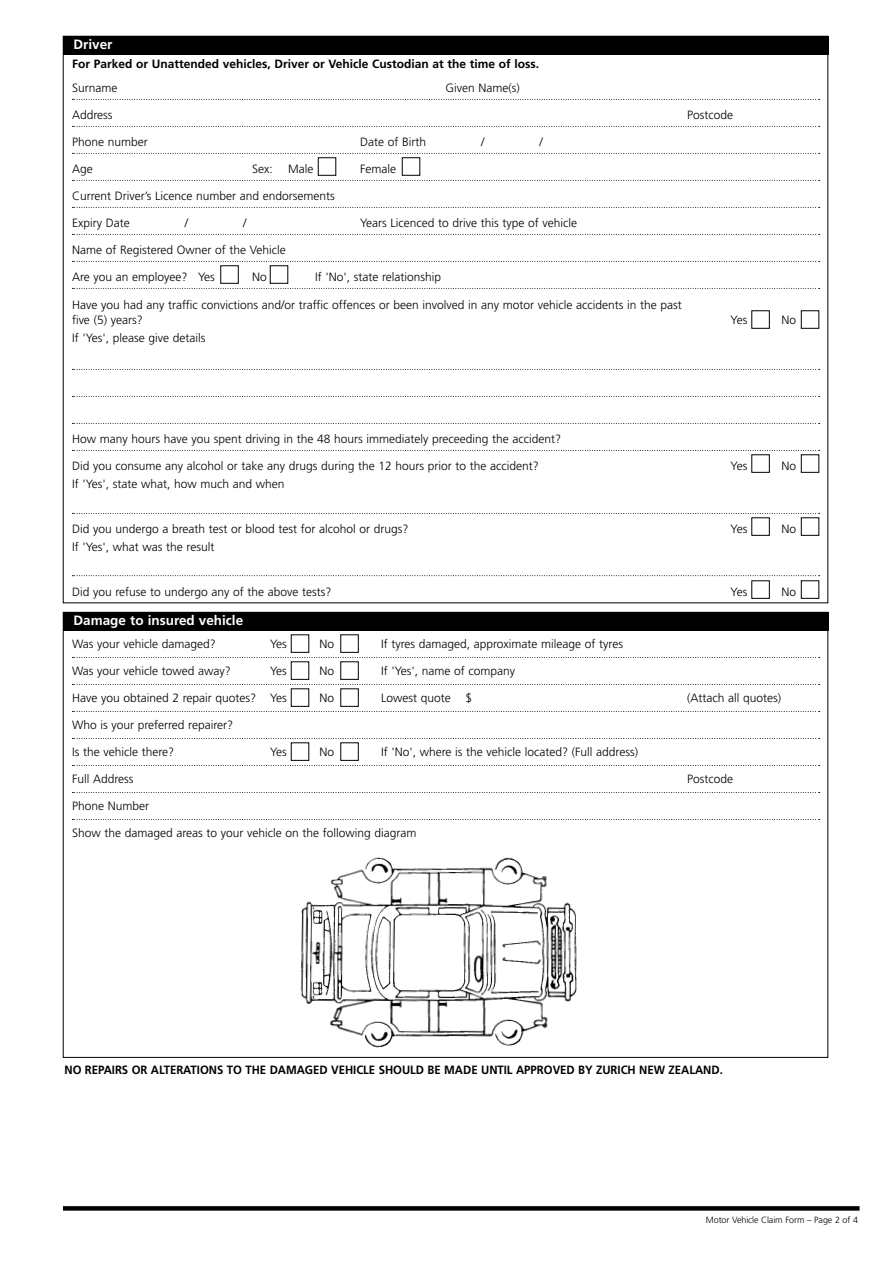
<style>
.page{position:relative;width:893px;height:1263px;background:#fff}
.page>*{position:absolute;margin:0;border:0;box-sizing:border-box;transform-origin:0 0}
.t1{font:700 13.5px "Frutiger";color:#fff}
.t2{font:300 12px/15px "Frutiger";color:#000}
.t3{font:700 12px "Frutiger";letter-spacing:-.005em;color:#000;scale:.95 1}
.t4{font:700 12px "Frutiger";letter-spacing:-.005em;color:#000}
.t5{font:300 9px "Frutiger";letter-spacing:-.01em;color:#000}
</style>
<div class="page">
<div style="left:63px;top:1206px;width:797px;height:5px;background:#000"></div>
<div style="left:63px;top:36px;width:765px;height:18px;background:#000"></div>
<svg style="left:72px;top:99px;width:748px;height:1px"></svg>
<div style="left:402px;top:158px;width:18px;height:18px;border:1px solid #000"></div>
<div style="left:318px;top:158px;width:18px;height:18px;border:1px solid #000"></div>
<svg style="left:72px;top:126px;width:748px;height:1px"></svg>
<svg style="left:72px;top:153px;width:748px;height:1px"></svg>
<svg style="left:72px;top:180px;width:748px;height:1px"></svg>
<svg style="left:72px;top:207px;width:748px;height:1px"></svg>
<svg style="left:72px;top:234px;width:748px;height:1px"></svg>
<svg style="left:72px;top:261px;width:748px;height:1px"></svg>
<div style="left:270px;top:266px;width:18px;height:18px;border:1px solid #000"></div>
<div style="left:220px;top:266px;width:19px;height:18px;border:1px solid #000"></div>
<svg style="left:72px;top:288px;width:748px;height:1px"></svg>
<div style="left:801px;top:311px;width:18px;height:18px;border:1px solid #000"></div>
<svg style="left:72px;top:369px;width:748px;height:1px"></svg>
<svg style="left:72px;top:396px;width:748px;height:1px"></svg>
<svg style="left:72px;top:423px;width:748px;height:1px"></svg>
<svg style="left:72px;top:450px;width:748px;height:1px"></svg>
<div style="left:801px;top:455px;width:18px;height:18px;border:1px solid #000"></div>
<svg style="left:72px;top:513px;width:748px;height:1px"></svg>
<div style="left:801px;top:518px;width:18px;height:18px;border:1px solid #000"></div>
<svg style="left:72px;top:575px;width:748px;height:1px"></svg>
<div style="left:801px;top:581px;width:18px;height:18px;border:1px solid #000"></div>
<img style="left:300px;top:857px;width:277px;height:191px">
<div style="left:63px;top:612px;width:765px;height:18px;background:#000"></div>
<svg style="left:72px;top:657px;width:748px;height:1px"></svg>
<div style="left:340px;top:635px;width:19px;height:18px;border:1px solid #000"></div>
<div style="left:291px;top:635px;width:18px;height:18px;border:1px solid #000"></div>
<svg style="left:72px;top:684px;width:748px;height:1px"></svg>
<svg style="left:72px;top:711px;width:748px;height:1px"></svg>
<svg style="left:72px;top:738px;width:748px;height:1px"></svg>
<svg style="left:72px;top:765px;width:748px;height:1px"></svg>
<div style="left:340px;top:662px;width:19px;height:18px;border:1px solid #000"></div>
<div style="left:291px;top:662px;width:18px;height:18px;border:1px solid #000"></div>
<div style="left:340px;top:689px;width:19px;height:18px;border:1px solid #000"></div>
<div style="left:291px;top:689px;width:18px;height:18px;border:1px solid #000"></div>
<div style="left:340px;top:743px;width:19px;height:18px;border:1px solid #000"></div>
<div style="left:291px;top:743px;width:18px;height:18px;border:1px solid #000"></div>
<svg style="left:72px;top:792px;width:748px;height:1px"></svg>
<svg style="left:72px;top:819px;width:748px;height:1px"></svg>
<p class="t1" style="left:74px;top:37px;width:41px">Driver</p>
<p class="t4" style="left:72px;top:56px;width:469px">For Parked or Unattended vehicles, Driver or Vehicle Custodian at the time of loss.</p>
<p class="t2" style="left:72px;top:80px;width:47px">Surname</p>
<p class="t2" style="left:446px;top:80px;width:76px">Given Name(s)</p>
<p class="t2" style="left:72px;top:107px;width:42px">Address</p>
<p class="t2" style="left:687px;top:107px;width:48px">Postcode</p>
<p class="t2" style="left:72px;top:134px;width:77px">Phone number</p>
<p class="t2" style="left:360px;top:134px;width:68px">Date of Birth</p>
<p class="t2" style="left:481px;top:134px;width:5px">/</p>
<p class="t2" style="left:540px;top:134px;width:5px">/</p>
<p class="t2" style="left:72px;top:161px;width:22px">Age</p>
<p class="t2" style="left:252px;top:161px;width:22px">Sex:</p>
<p class="t2" style="left:288px;top:161px;width:27px">Male</p>
<p class="t2" style="left:360px;top:161px;width:37px">Female</p>
<p class="t2" style="left:72px;top:188px;width:264px">Current Driver’s Licence number and endorsements</p>
<p class="t2" style="left:72px;top:215px;width:59px">Expiry Date</p>
<p class="t2" style="left:185px;top:215px;width:5px">/</p>
<p class="t2" style="left:243px;top:215px;width:5px">/</p>
<p class="t2" style="left:360px;top:215px;width:219px">Years Licenced to drive this type of vehicle</p>
<p class="t2" style="left:72px;top:242px;width:215px">Name of Registered Owner of the Vehicle</p>
<p class="t2" style="left:72px;top:269px;width:144px">Are you an employee? Yes</p>
<p class="t2" style="left:252px;top:269px;width:16px">No</p>
<p class="t2" style="left:315px;top:269px;width:128px">If 'No', state relationship</p>
<p class="t2" style="left:72px;top:298px;width:611px">Have you had any traffic convictions and/or traffic offences or been involved in any motor vehicle accidents in the past five (5) years?</p>
<p class="t2" style="left:730px;top:313px;width:18px">Yes</p>
<p class="t2" style="left:781px;top:313px;width:16px">No</p>
<p class="t2" style="left:72px;top:331px;width:135px">If 'Yes', please give details</p>
<p class="t2" style="left:72px;top:431px;width:491px">How many hours have you spent driving in the 48 hours immediately preceeding the accident?</p>
<p class="t2" style="left:72px;top:458px;width:468px">Did you consume any alcohol or take any drugs during the 12 hours prior to the accident?</p>
<p class="t2" style="left:730px;top:458px;width:18px">Yes</p>
<p class="t2" style="left:782px;top:458px;width:16px">No</p>
<p class="t2" style="left:72px;top:476px;width:214px">If 'Yes', state what, how much and when</p>
<p class="t2" style="left:72px;top:521px;width:338px">Did you undergo a breath test or blood test for alcohol or drugs?</p>
<p class="t2" style="left:730px;top:521px;width:18px">Yes</p>
<p class="t2" style="left:782px;top:521px;width:16px">No</p>
<p class="t2" style="left:72px;top:539px;width:144px">If 'Yes', what was the result</p>
<p class="t2" style="left:72px;top:584px;width:261px">Did you refuse to undergo any of the above tests?</p>
<p class="t2" style="left:730px;top:584px;width:18px">Yes</p>
<p class="t2" style="left:782px;top:584px;width:16px">No</p>
<p class="t1" style="left:74px;top:613px;width:171px">Damage to insured vehicle</p>
<p class="t2" style="left:72px;top:637px;width:145px">Was your vehicle damaged?</p>
<p class="t2" style="left:270px;top:637px;width:18px">Yes</p>
<p class="t2" style="left:320px;top:637px;width:16px">No</p>
<p class="t2" style="left:381px;top:637px;width:244px">If tyres damaged, approximate mileage of tyres</p>
<p class="t2" style="left:72px;top:664px;width:160px">Was your vehicle towed away?</p>
<p class="t2" style="left:270px;top:664px;width:18px">Yes</p>
<p class="t2" style="left:320px;top:664px;width:16px">No</p>
<p class="t2" style="left:381px;top:664px;width:136px">If 'Yes', name of company</p>
<p class="t2" style="left:72px;top:691px;width:216px">Have you obtained 2 repair quotes? Yes</p>
<p class="t2" style="left:320px;top:691px;width:16px">No</p>
<p class="t2" style="left:381px;top:691px;width:93px">Lowest quote $</p>
<p class="t2" style="left:687px;top:691px;width:96px">(Attach all quotes)</p>
<p class="t2" style="left:72px;top:718px;width:163px">Who is your preferred repairer?</p>
<p class="t2" style="left:72px;top:745px;width:104px">Is the vehicle there?</p>
<p class="t2" style="left:270px;top:745px;width:18px">Yes</p>
<p class="t2" style="left:320px;top:745px;width:16px">No</p>
<p class="t2" style="left:381px;top:745px;width:258px">If 'No', where is the vehicle located? (Full address)</p>
<p class="t2" style="left:72px;top:772px;width:63px">Full Address</p>
<p class="t2" style="left:687px;top:772px;width:48px">Postcode</p>
<p class="t2" style="left:72px;top:799px;width:79px">Phone Number</p>
<p class="t2" style="left:72px;top:826px;width:346px">Show the damaged areas to your vehicle on the following diagram</p>
<p class="t3" style="left:64px;top:1063px;width:694px">NO REPAIRS OR ALTERATIONS TO THE DAMAGED VEHICLE SHOULD BE MADE UNTIL APPROVED BY ZURICH NEW ZEALAND.</p>
<p class="t5" style="left:706px;top:1215px;width:154px">Motor Vehicle Claim Form – Page of 4</p>
</div>
